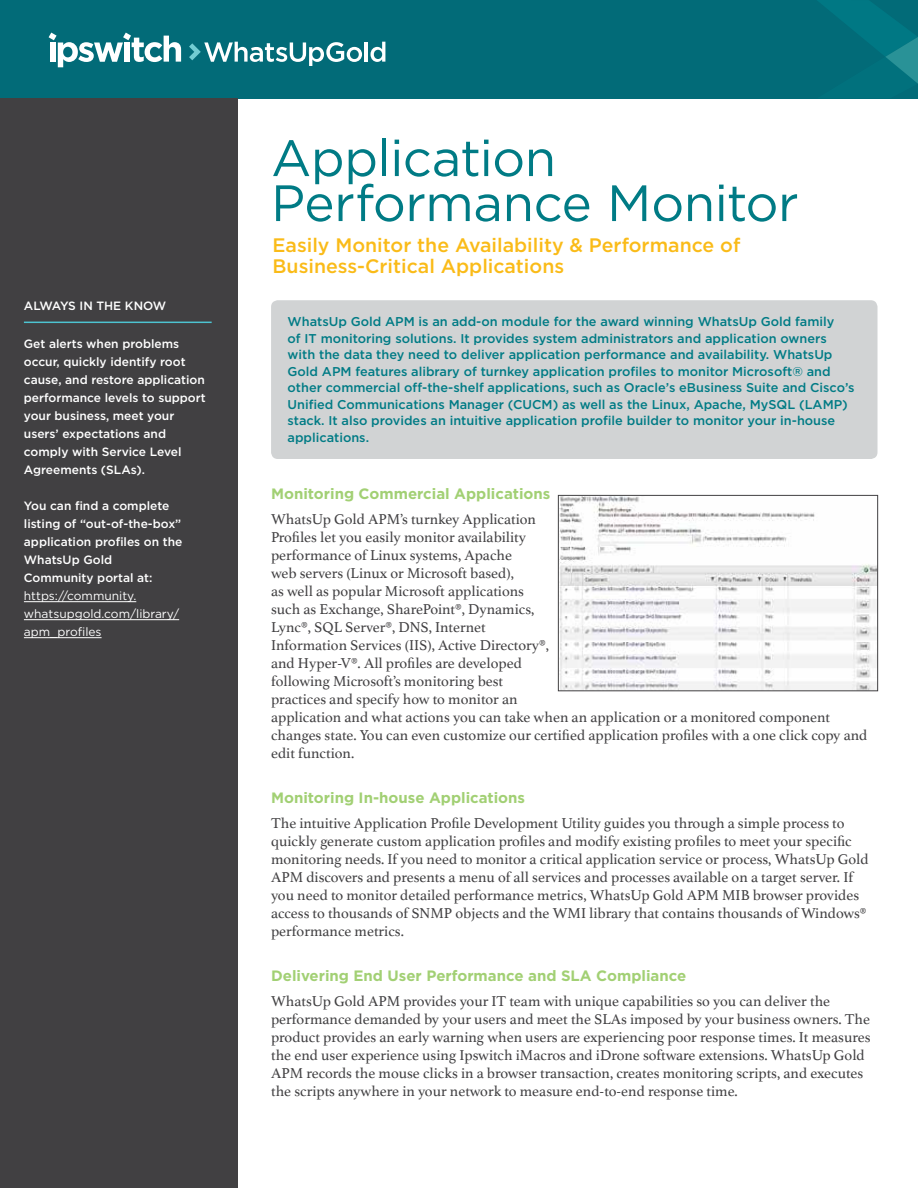
<style>
.page{position:relative;width:918px;height:1188px;background:#fff}
.page>*{position:absolute;margin:0;border:0;box-sizing:border-box;transform-origin:0 0}
.t1{font:51px/45px "Gotham";letter-spacing:-.01em;color:#007b85}
.t2{font:500 19.5px/21px "Gotham";color:#fabb18}
.t3{font:15px/18px "Athelas";color:#414042}
.t4{font:700 15px "Gotham";color:#a2d074}
.t5{font:500 12.75px/16.5px "Gotham";color:#007b85}
.t6{font:500 12px/18px "Gotham";color:#fff}
.t7{font:12px/18px "Gotham";color:#fff}
</style>
<div class="page">
<div style="left:0;top:0;width:918px;height:98px;background:#026b78"></div>
<svg style="left:49px;top:33px;width:132px;height:34px"></svg>
<svg style="left:189px;top:42px;width:173px;height:24px"></svg>
<hr style="left:365px;top:42px;width:3px;height:20px;background:#fff">
<svg style="left:371px;top:42px;width:14px;height:20px"></svg>
<div style="left:271px;top:300px;width:607px;height:159px;background:#d1d3d4;border-radius:7px"></div>
<svg style="left:818px;top:0;width:100px;height:84px"></svg>
<div style="left:0;top:98px;width:237px;height:1090px;background:#414042"></div>
<hr style="left:24px;top:601px;width:112px;height:1px;background:#fff">
<hr style="left:24px;top:619px;width:155px;height:1px;background:#fff">
<hr style="left:24px;top:637px;width:78px;height:1px;background:#fff">
<hr style="left:24px;top:322px;width:188px;height:1px;background:#4dc4d1">
<img style="left:560px;top:497px;width:316px;height:192px">
<div style="left:558px;top:495px;width:320px;height:196px;border:1px solid #414042"></div>
<p class="t6" style="left:24px;top:296px;width:144px">ALWAYS IN THE KNOW</p>
<p class="t6" style="left:24px;top:335px;width:183px">Get alerts when problems occur, quickly identify root cause, and restore application performance levels to support your business, meet your users’ expectations and comply with Service Level<br>Agreements (SLAs).</p>
<p class="t6" style="left:24px;top:497px;width:160px">You can find a complete listing of “out-of-the-box” application profiles on the<br>WhatsUp Gold<br>Community portal at:</p>
<p class="t7" style="left:24px;top:587px;width:157px">https://community. whatsupgold.com/library/ apm_profiles</p>
<h1 class="t1" style="left:271px;top:135px;width:529px">Application<br>Performance Monitor</h1>
<h2 class="t2" style="left:273px;top:234px;width:469px">Easily Monitor the Availability &amp; Performance of<br>Business-Critical Applications</h2>
<p class="t5" style="left:288px;top:313px;width:569px">WhatsUp Gold APM is an add-on module for the award winning WhatsUp Gold family<br>of IT monitoring solutions. It provides system administrators and application owners with the data they need to deliver application performance and availability. WhatsUp Gold APM features alibrary of turnkey application profiles to monitor Microsoft® and other commercial off-the-shelf applications, such as Oracle’s eBusiness Suite and Cisco’s Unified Communications Manager (CUCM) as well as the Linux, Apache, MySQL (LAMP) stack. It also provides an intuitive application profile builder to monitor your in-house applications.</p>
<p class="t4" style="left:271px;top:486px;width:281px">Monitoring Commercial Applications</p>
<p class="t3" style="left:271px;top:510px;width:598px">WhatsUp Gold APM’s turnkey Application<br>Profiles let you easily monitor availability<br>performance of Linux systems, Apache<br>web servers (Linux or Microsoft based),<br>as well as popular Microsoft applications<br>such as Exchange, SharePoint®, Dynamics,<br>Lync®, SQL Server®, DNS, Internet<br>Information Services (IIS), Active Directory®,<br>and Hyper-V®. All profiles are developed<br>following Microsoft’s monitoring best<br>practices and specify how to monitor an<br>application and what actions you can take when an application or a monitored component changes state. You can even customize our certified application profiles with a one click copy and edit function.</p>
<p class="t4" style="left:271px;top:789px;width:256px">Monitoring In-house Applications</p>
<p class="t3" style="left:271px;top:814px;width:599px">The intuitive Application Profile Development Utility guides you through a simple process to quickly generate custom application profiles and modify existing profiles to meet your specific monitoring needs. If you need to monitor a critical application service or process, WhatsUp Gold APM discovers and presents a menu of all services and processes available on a target server. If you need to monitor detailed performance metrics, WhatsUp Gold APM MIB browser provides access to thousands of SNMP objects and the WMI library that contains thousands of Windows® performance metrics.</p>
<p class="t4" style="left:271px;top:967px;width:417px">Delivering End User Performance and SLA Compliance</p>
<p class="t3" style="left:271px;top:991px;width:601px">WhatsUp Gold APM provides your IT team with unique capabilities so you can deliver the performance demanded by your users and meet the SLAs imposed by your business owners. The product provides an early warning when users are experiencing poor response times. It measures the end user experience using Ipswitch iMacros and iDrone software extensions. WhatsUp Gold APM records the mouse clicks in a browser transaction, creates monitoring scripts, and executes the scripts anywhere in your network to measure end-to-end response time.</p>
</div>
